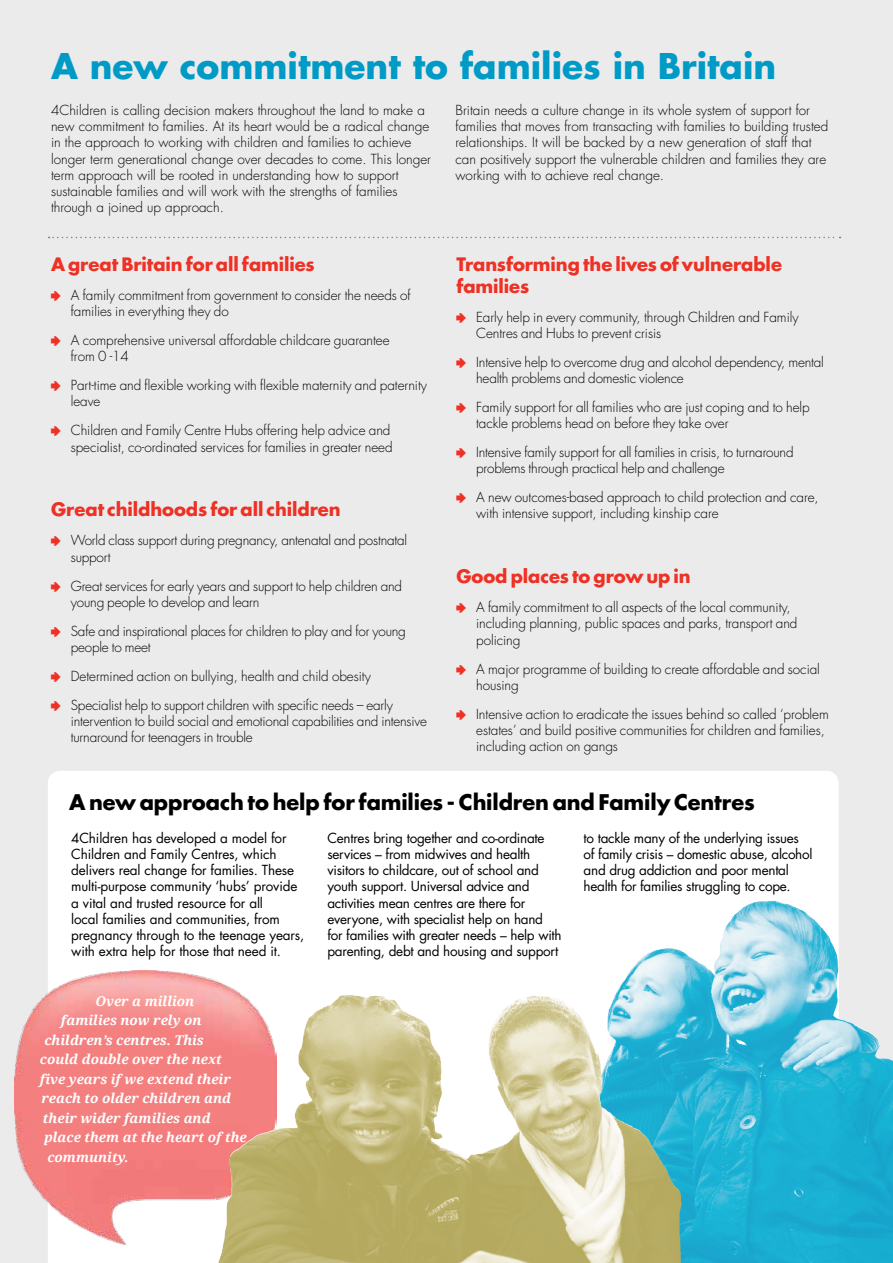
<style>
.page{position:relative;width:893px;height:1263px;background:#ebebec}
.page>*{position:absolute;margin:0;border:0;box-sizing:border-box;transform-origin:0 0}
.t1{font:700 34.5px "Futura LT";color:#009ac7}
.t2{font:700 21px "Futura LT";letter-spacing:-.005em;color:#000}
.t3{font:700 18px/21.6px "Futura LT";letter-spacing:-.005em;color:#ee3124}
.t4{font:300 13.5px/16.2px "Futura LT";letter-spacing:-.005em;color:#000}
.t5{font:13.5px/16.2px "Futura LT";letter-spacing:-.02em;color:#000}
.t6{font:italic 700 13.5px "Droid Serif";color:#fff}
.s1{font-family:"Pointers";font-weight:400;color:#ee3124}
</style>
<div class="page">
<svg style="left:48px;top:771px;width:791px;height:492px;background:#c9e1db"></svg>
<img style="left:15px;top:970px;width:261px;height:274px">
<svg style="left:49px;top:237px;width:791px;height:1px"></svg>
<img style="left:621px;top:901px;width:144px;height:84px">
<img style="left:249px;top:988px;width:221px;height:152px">
<h1 class="t1" style="left:51px;top:43px;width:727px">A new commitment to families in Britain</h1>
<p class="t4" style="left:51px;top:102px;width:381px">4Children is calling decision makers throughout the land to make a new commitment to families. At its heart would be a radical change in the approach to working with children and families to achieve longer term generational change over decades to come. This longer term approach will be rooted in understanding how to support sustainable families and will work with the strengths of families through a joined up approach.</p>
<p class="t4" style="left:455px;top:102px;width:374px">Britain needs a culture change in its whole system of support for families that moves from transacting with families to building trusted relationships. It will be backed by a new generation of staff that can positively support the vulnerable children and families they are working with to achieve real change.</p>
<h3 class="t3" style="left:51px;top:253px;width:265px">A great Britain for all families</h3>
<p class="t4" style="left:71px;top:287px;width:342px;text-indent:-20px"><span class="s1">4</span> A family commitment from government to consider the needs of families in everything they do</p>
<p class="t4" style="left:71px;top:332px;width:320px;text-indent:-20px"><span class="s1">4</span> A comprehensive universal affordable childcare guarantee from 0 -14</p>
<p class="t4" style="left:71px;top:378px;width:358px;text-indent:-20px"><span class="s1">4</span> Part-time and flexible working with flexible maternity and paternity leave</p>
<p class="t4" style="left:51px;top:423px;width:343px;text-align:right"><span class="s1">4</span> Children and Family Centre Hubs offering help advice and specialist, co-ordinated services for families in greater need</p>
<h3 class="t3" style="left:51px;top:499px;width:291px">Great childhoods for all children</h3>
<p class="t4" style="left:71px;top:533px;width:338px;text-indent:-20px"><span class="s1">4</span> World class support during pregnancy, antenatal and postnatal support</p>
<p class="t4" style="left:71px;top:578px;width:333px;text-indent:-20px"><span class="s1">4</span> Great services for early years and support to help children and young people to develop and learn</p>
<p class="t4" style="left:71px;top:623px;width:337px;text-indent:-20px"><span class="s1">4</span> Safe and inspirational places for children to play and for young people to meet</p>
<p class="t4" style="left:51px;top:662px;width:343px;line-height:29px"><span class="s1">4</span> Determined action on bullying, health and child obesity<br><span class="s1">4</span> Specialist help to support children with specific needs – early</p>
<p class="t4" style="left:71px;top:713px;width:358px">intervention to build social and emotional capabilities and intensive turnaround for teenagers in trouble</p>
<h3 class="t3" style="left:456px;top:253px;width:327px">Transforming the lives of vulnerable families</h3>
<p class="t4" style="left:476px;top:309px;width:324px;text-indent:-20px"><span class="s1">4</span> Early help in every community, through Children and Family<br>Centres and Hubs to prevent crisis</p>
<p class="t4" style="left:476px;top:354px;width:349px;text-indent:-20px"><span class="s1">4</span> Intensive help to overcome drug and alcohol dependency, mental health problems and domestic violence</p>
<p class="t4" style="left:476px;top:399px;width:335px;text-indent:-20px"><span class="s1">4</span> Family support for all families who are just coping and to help tackle problems head on before they take over</p>
<p class="t4" style="left:476px;top:444px;width:319px;text-indent:-20px"><span class="s1">4</span> Intensive family support for all families in crisis, to turnaround problems through practical help and challenge</p>
<p class="t4" style="left:476px;top:490px;width:344px;text-indent:-20px"><span class="s1">4</span> A new outcomes-based approach to child protection and care, with intensive support, including kinship care</p>
<h3 class="t3" style="left:456px;top:565px;width:236px">Good places to grow up in</h3>
<p class="t4" style="left:476px;top:599px;width:323px;text-indent:-20px"><span class="s1">4</span> A family commitment to all aspects of the local community, including planning, public spaces and parks, transport and policing</p>
<p class="t4" style="left:476px;top:661px;width:345px;text-indent:-20px"><span class="s1">4</span> A major programme of building to create affordable and social housing</p>
<p class="t4" style="left:476px;top:706px;width:354px;text-indent:-20px"><span class="s1">4</span> Intensive action to eradicate the issues behind so called ‘problem estates’ and build positive communities for children and families, including action on gangs</p>
<h2 class="t2" style="left:69px;top:788px;width:687px">A new approach to help for families - Children and Family Centres</h2>
<p class="t5" style="left:71px;top:830px;width:235px">4Children has developed a model for Children and Family Centres, which delivers real change for families. These multi-purpose community ‘hubs’ provide a vital and trusted resource for all<br>local families and communities, from pregnancy through to the teenage years, with extra help for those that need it.</p>
<p class="t5" style="left:327px;top:830px;width:236px">Centres bring together and co-ordinate services – from midwives and health visitors to childcare, out of school and youth support. Universal advice and activities mean centres are there for everyone, with specialist help on hand<br>for families with greater needs – help with parenting, debt and housing and support</p>
<p class="t5" style="left:584px;top:830px;width:230px">to tackle many of the underlying issues of family crisis – domestic abuse, alcohol and drug addiction and poor mental health for families struggling to cope.</p>
<p class="t6" style="left:95px;top:993px;width:100px">Over a million</p>
<p class="t6" style="left:61px;top:1013px;width:142px">families now rely on</p>
<p class="t6" style="left:44px;top:1032px;width:161px">children’s centres. This</p>
<p class="t6" style="left:40px;top:1052px;width:183px">could double over the next</p>
<p class="t6" style="left:40px;top:1071px;width:192px">five years if we extend their</p>
<p class="t6" style="left:41px;top:1091px;width:191px">reach to older children and</p>
<p class="t6" style="left:43px;top:1110px;width:169px">their wider families and</p>
<p class="t6" style="left:44px;top:1130px;width:204px">place them at the heart of the</p>
<p class="t6" style="left:47px;top:1149px;width:82px">community.</p>
</div>
